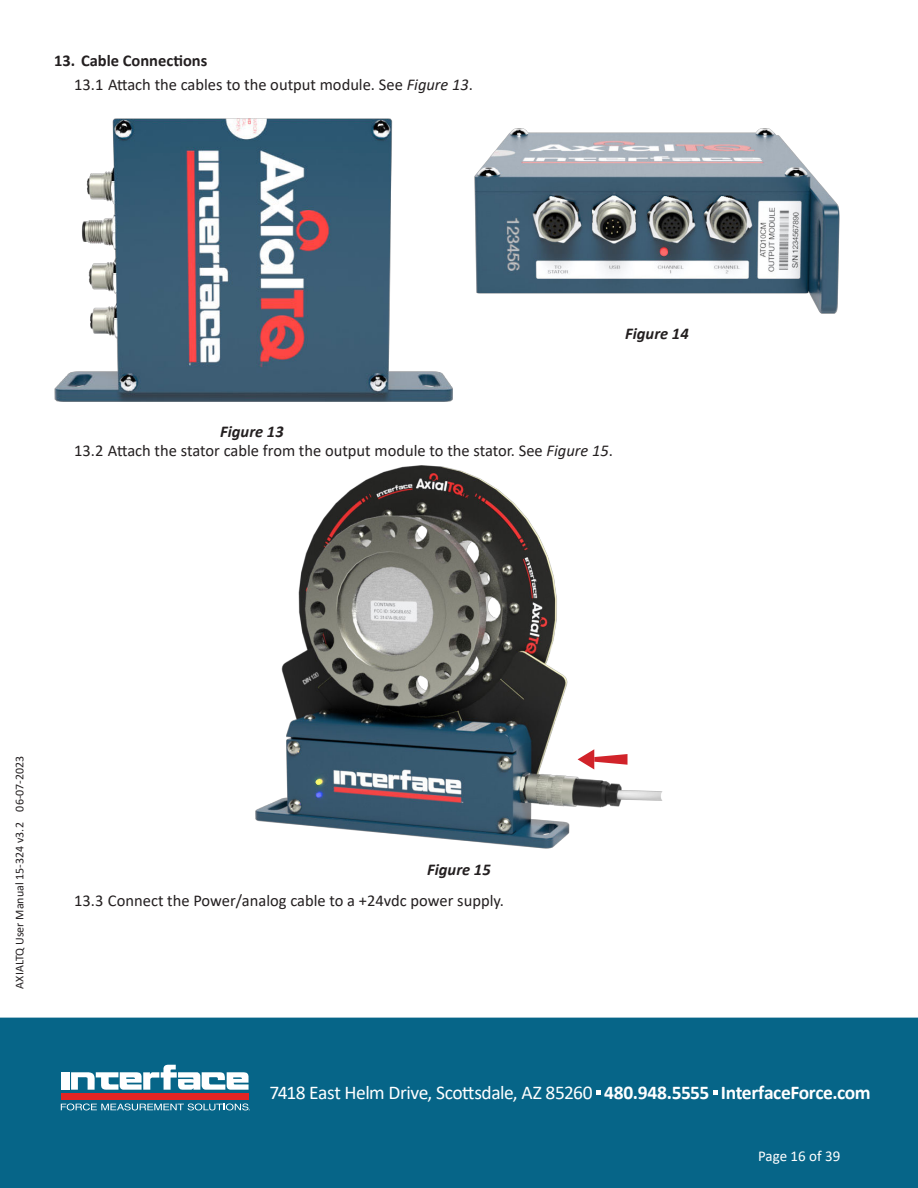
<style>
.page{position:relative;width:918px;height:1188px;background:#fff}
.page>*{position:absolute;margin:0;border:0;box-sizing:border-box;transform-origin:0 0}
.t1{font:19.5px "Calibri";letter-spacing:-.025em;color:#fff}
.t2{font:16.5px/23.2px "Calibri";color:#231f20}
.t3{font:italic 700 16.5px "Calibri";color:#231f20}
.t4{font:15px "Calibri";color:#fff}
.t5{font:12px "Calibri";color:#231f20}
.s1{font-weight:700}
.s2{font-style:italic}
</style>
<div class="page">
<div style="left:0;top:1012px;width:918px;height:176px;background:#066588"></div>
<div style="left:0;top:1007px;width:918px;height:11px;background:#fff"></div>
<div style="left:61px;top:1093px;width:188px;height:7px;background:#e32525"></div>
<div style="left:61px;top:1072px;width:9px;height:18px;background:#fff"></div>
<svg style="left:71px;top:1065px;width:178px;height:25px"></svg>
<svg style="left:61px;top:1104px;width:189px;height:6px"></svg>
<svg style="left:596px;top:1091px;width:5px;height:4px"></svg>
<svg style="left:713px;top:1091px;width:4px;height:4px"></svg>
<img style="left:54px;top:119px;width:398px;height:282px">
<img style="left:475px;top:128px;width:364px;height:186px">
<img style="left:255px;top:465px;width:408px;height:384px">
<svg style="left:578px;top:749px;width:50px;height:21px"></svg>
<p class="t2" style="left:74px;top:50px;width:400px;text-indent:-20px"><span class="s1">13. Cable Connections<br></span>13.1 Attach the cables to the output module. See <span class="s2">Figure 13</span>.</p>
<p class="t3" style="left:625px;top:321px;width:65px">Figure 14</p>
<p class="t3" style="left:220px;top:426px;width:65px">Figure 13</p>
<p class="t2" style="left:74px;top:440px;width:540px">13.2 Attach the stator cable from the output module to the stator. See <span class="s2">Figure 15</span>.</p>
<p class="t5" style="left:14px;top:989px;width:234px;rotate:-90deg">AXIALTQ User Manual 15-324 v3.2 06-07-2023</p>
<p class="t3" style="left:427px;top:858px;width:65px">Figure 15</p>
<p class="t2" style="left:74px;top:889px;width:431px">13.3 Connect the Power/analog cable to a +24vdc power supply.</p>
<p class="t1" style="left:270px;top:1079px;width:603px">7418 East Helm Drive, Scottsdale, AZ 85260 <span class="s1">480.948.5555 InterfaceForce.com</span></p>
<p class="t4" style="left:758px;top:1150px;width:84px">Page 16 of 39</p>
</div>
